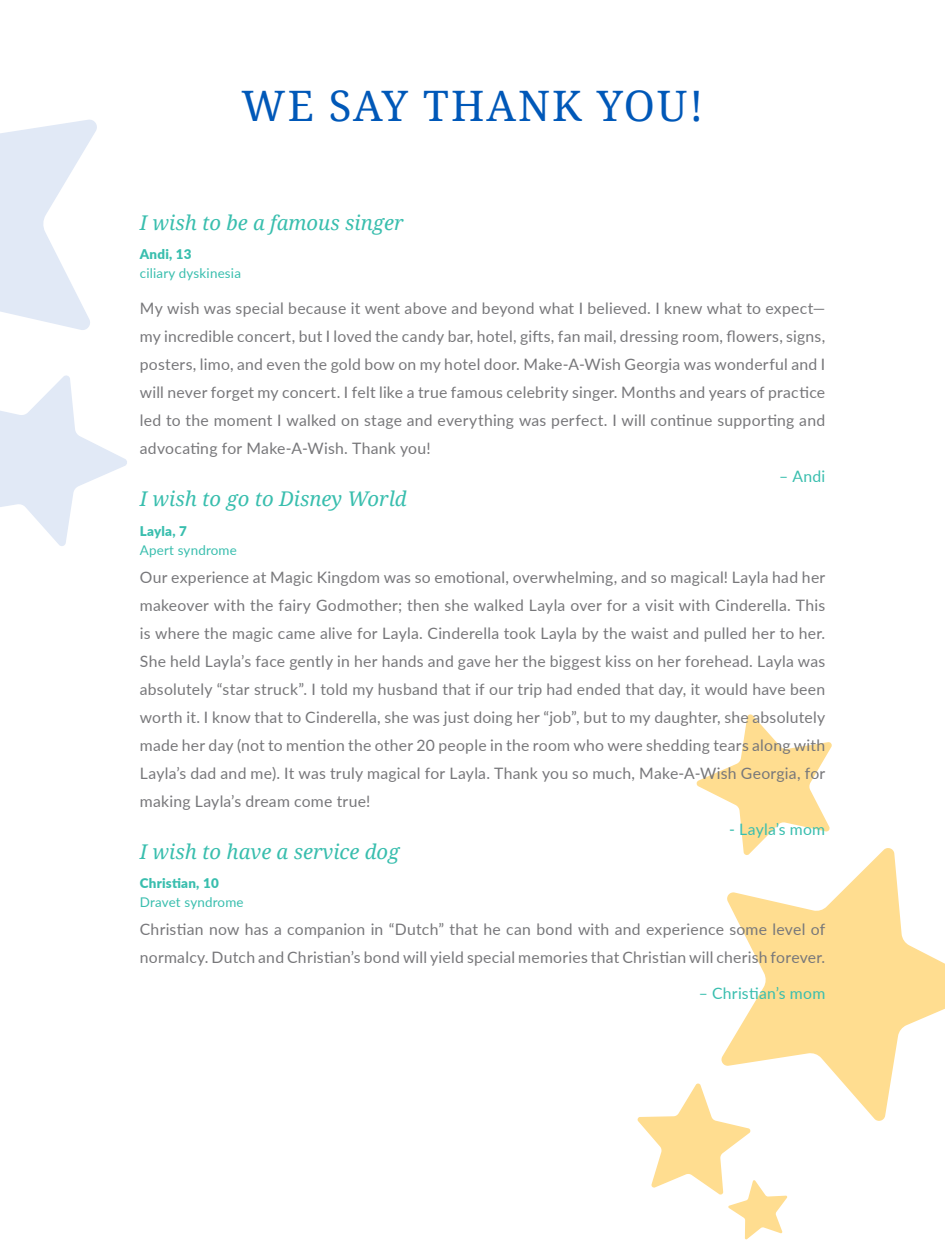
<style>
.page{position:relative;width:945px;height:1260px;background:#fff}
.page>*{position:absolute;margin:0;border:0;box-sizing:border-box;transform-origin:0 0}
.t1{font:42px "Droid Serif";letter-spacing:.05em;color:#0058b8}
.t2{font:italic 20.3px "Droid Serif";color:#39beae}
.t3{font:15.75px/28px "Lato";letter-spacing:.015em;color:#77777a;text-align:justify}
.t4{font:15.75px "Lato";letter-spacing:.015em;color:#39beae}
.t5{font:13.3px/18.9px "Lato";letter-spacing:.015em;color:#39beae}
.s1{font-weight:900}
</style>
<div class="page">
<svg style="left:637px;top:1083px;width:151px;height:157px"></svg>
<svg style="left:720px;top:848px;width:225px;height:275px;fill:#ffdd90"></svg>
<svg style="left:696px;top:714px;width:137px;height:142px"></svg>
<svg style="left:0;top:119px;width:127px;height:427px"></svg>
<p class="t1" style="left:242px;top:77px;width:463px">WE SAY THANK YOU!</p>
<p class="t2" style="left:140px;top:209px;width:265px">I wish to be a famous singer</p>
<p class="t5" style="left:140px;top:244px;width:103px"><span class="s1">Andi, 13<br></span>ciliary dyskinesia</p>
<p class="t3" style="left:140px;top:294px;width:687px">My wish was special because it went above and beyond what I believed. I knew what to expect— my incredible concert, but I loved the candy bar, hotel, gifts, fan mail, dressing room, flowers, signs, posters, limo, and even the gold bow on my hotel door. Make-A-Wish Georgia was wonderful and I will never forget my concert. I felt like a true famous celebrity singer. Months and years of practice led to the moment I walked on stage and everything was perfect. I will continue supporting and advocating for Make-A-Wish. Thank you!</p>
<p class="t4" style="left:779px;top:465px;width:48px">– Andi</p>
<p class="t2" style="left:140px;top:485px;width:268px">I wish to go to Disney World</p>
<p class="t5" style="left:140px;top:521px;width:99px"><span class="s1">Layla, 7<br></span>Apert syndrome</p>
<p class="t3" style="left:140px;top:562px;width:687px">Our experience at Magic Kingdom was so emotional, overwhelming, and so magical! Layla had her makeover with the fairy Godmother; then she walked Layla over for a visit with Cinderella. This is where the magic came alive for Layla. Cinderella took Layla by the waist and pulled her to her.<br>She held Layla’s face gently in her hands and gave her the biggest kiss on her forehead. Layla was absolutely “star struck”. I told my husband that if our trip had ended that day, it would have been worth it. I know that to Cinderella, she was just doing her “job”, but to my daughter, she absolutely made her day (not to mention the other 20 people in the room who were shedding tears along with Layla’s dad and me). It was truly magical for Layla. Thank you so much, Make-A-Wish Georgia, for making Layla’s dream come true!</p>
<p class="t4" style="left:729px;top:818px;width:98px">- Layla’s mom</p>
<p class="t2" style="left:140px;top:838px;width:261px">I wish to have a service dog</p>
<p class="t5" style="left:140px;top:873px;width:105px"><span class="s1">Christian, 10<br></span>Dravet syndrome</p>
<p class="t3" style="left:140px;top:915px;width:687px">Christian now has a companion in “Dutch” that he can bond with and experience some level of normalcy. Dutch and Christian’s bond will yield special memories that Christian will cherish forever.</p>
<p class="t4" style="left:699px;top:982px;width:128px">– Christian’s mom</p>
</div>
